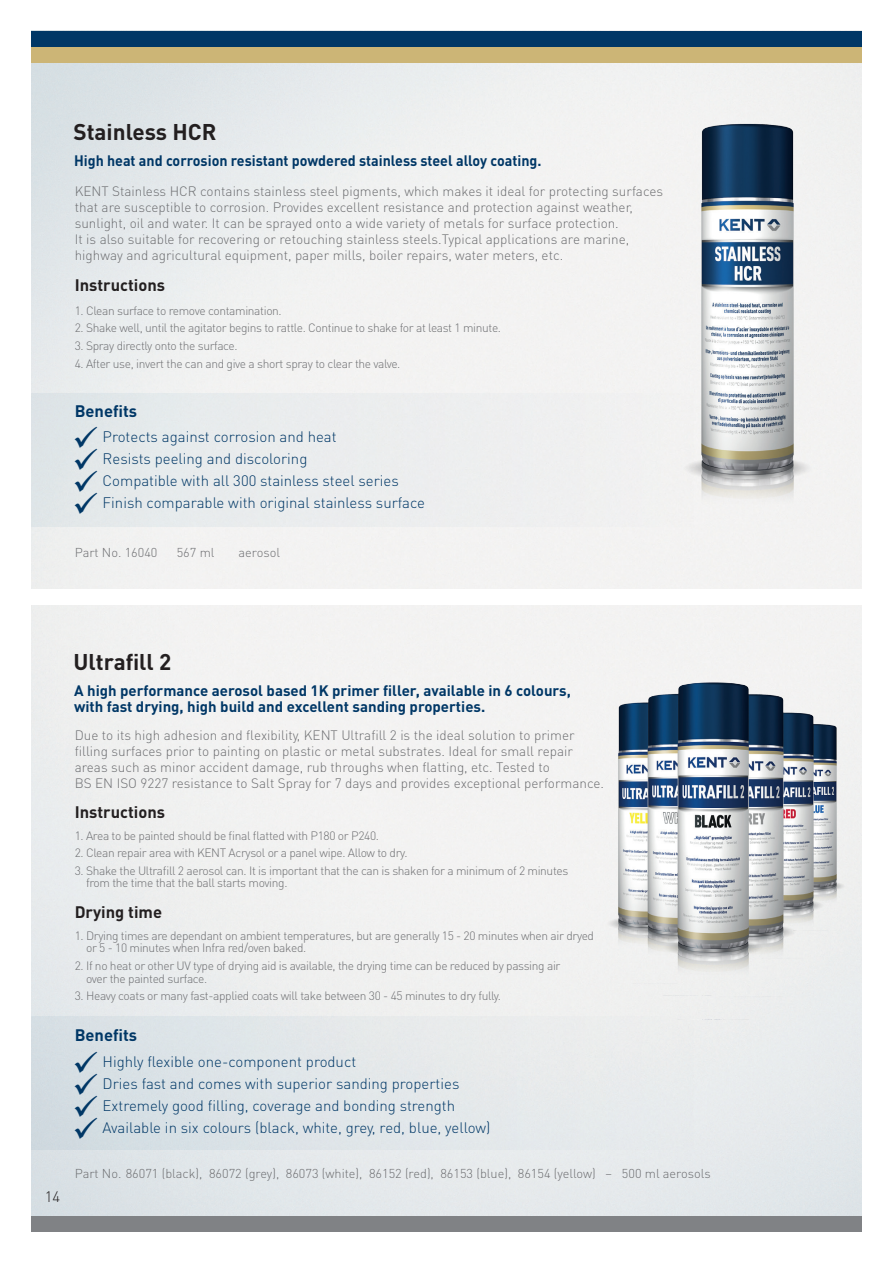
<style>
.page{position:relative;width:893px;height:1263px;background:#fff}
.page>*{position:absolute;margin:0;border:0;box-sizing:border-box;transform-origin:0 0}
.t1{font:700 22.5px "DIN Pro";color:#231f20}
.t2{font:700 16.5px "DIN Pro";color:#231f20}
.t3{font:700 16.5px "DIN Pro";color:#003766}
.t4{font:300 15px "DIN Pro";color:#003766}
.t5{font:700 15px/16.5px "DIN Pro";color:#003766}
.t6{font:700 15px "DIN Pro";color:#003766;scale:.95 1}
.t7{font:300 15px "DIN Pro";color:#231f20}
.t8{font:300 13.5px/16.2px "DIN Pro";color:#6c6d70}
.t9{font:300 12.75px "DIN Pro";color:#6c6d70}
.t10{font:300 12px/12.9px "DIN Pro";letter-spacing:-.03em;color:#6c6d70}
</style>
<div class="page">
<div style="left:31px;top:31px;width:830px;height:16px;background:#003766"></div>
<div style="left:31px;top:47px;width:830px;height:16px;background:#ccb576"></div>
<div style="left:31px;top:1216px;width:830px;height:15px;background:#808285"></div>
<img style="left:643px;top:88px;width:201px;height:460px">
<img style="left:585px;top:631px;width:263px;height:394px">
<div style="left:32px;top:1017px;width:661px;height:133px;background:linear-gradient(to right,#d5dee4,#edeeee)"></div>
<div style="left:32px;top:393px;width:661px;height:133px;background:#ebedee"></div>
<h1 class="t1" style="left:73px;top:116px;width:145px">Stainless HCR</h1>
<p class="t6" style="left:74px;top:150px;width:494px">High heat and corrosion resistant powdered stainless steel alloy coating.</p>
<p class="t8" style="left:75px;top:182px;width:590px">KENT Stainless HCR contains stainless steel pigments, which makes it ideal for protecting surfaces that are susceptible to corrosion. Provides excellent resistance and protection against weather, sunlight, oil and water. It can be sprayed onto a wide variety of metals for surface protection.<br>It is also suitable for recovering or retouching stainless steels.Typical applications are marine, highway and agricultural equipment, paper mills, boiler repairs, water meters, etc.</p>
<h2 class="t2" style="left:75px;top:274px;width:92px">Instructions</h2>
<p class="t10" style="left:75px;top:303px;width:209px">1. Clean surface to remove contamination.</p>
<p class="t10" style="left:75px;top:321px;width:428px">2. Shake well, until the agitator begins to rattle. Continue to shake for at least 1 minute.</p>
<p class="t10" style="left:75px;top:339px;width:164px">3. Spray directly onto the surface.</p>
<p class="t10" style="left:75px;top:356px;width:327px">4. After use, invert the can and give a short spray to clear the valve.</p>
<h2 class="t3" style="left:75px;top:400px;width:64px">Benefits</h2>
<p class="t4" style="left:73px;top:426px;width:266px">✓ Protects against corrosion and heat</p>
<p class="t4" style="left:73px;top:448px;width:236px">✓ Resists peeling and discoloring</p>
<p class="t4" style="left:73px;top:470px;width:328px">✓ Compatible with all 300 stainless steel series</p>
<p class="t4" style="left:73px;top:492px;width:354px">✓ Finish comparable with original stainless surface</p>
<p class="t9" style="left:75px;top:544px;width:84px">Part No. 16040</p>
<p class="t9" style="left:177px;top:544px;width:39px">567 ml</p>
<p class="t9" style="left:239px;top:544px;width:43px">aerosol</p>
<p class="t7" style="left:45px;top:1186px;width:17px">14</p>
<h1 class="t1" style="left:73px;top:646px;width:99px">Ultrafill 2</h1>
<p class="t5" style="left:74px;top:682px;width:498px">A high performance aerosol based 1K primer filler, available in 6 colours, with fast drying, high build and excellent sanding properties.</p>
<p class="t8" style="left:75px;top:726px;width:531px">Due to its high adhesion and flexibility, KENT Ultrafill 2 is the ideal solution to primer filling surfaces prior to painting on plastic or metal substrates. Ideal for small repair areas such as minor accident damage, rub throughs when flatting, etc. Tested to<br>BS EN ISO 9227 resistance to Salt Spray for 7 days and provides exceptional performance.</p>
<h2 class="t2" style="left:75px;top:801px;width:92px">Instructions</h2>
<p class="t10" style="left:75px;top:829px;width:306px">1. Area to be painted should be final flatted with P180 or P240.</p>
<p class="t10" style="left:75px;top:846px;width:334px">2. Clean repair area with KENT Acrysol or a panel wipe. Allow to dry.</p>
<p class="t10" style="left:86px;top:863px;width:484px;text-indent:-11px">3. Shake the Ultrafill 2 aerosol can. It is important that the can is shaken for a minimum of 2 minutes from the time that the ball starts moving.</p>
<h2 class="t2" style="left:75px;top:900px;width:89px">Drying time</h2>
<p class="t10" style="left:86px;top:928px;width:509px;text-indent:-11px">1. Drying times are dependant on ambient temperatures, but are generally 15 - 20 minutes when air dryed or 5 - 10 minutes when Infra red/oven baked.</p>
<p class="t10" style="left:86px;top:958px;width:476px;text-indent:-11px">2. If no heat or other UV type of drying aid is available, the drying time can be reduced by passing air over the painted surface.</p>
<p class="t10" style="left:75px;top:988px;width:428px">3. Heavy coats or many fast-applied coats will take between 30 - 45 minutes to dry fully.</p>
<h2 class="t3" style="left:75px;top:1023px;width:64px">Benefits</h2>
<p class="t4" style="left:73px;top:1051px;width:285px">✓ Highly flexible one-component product</p>
<p class="t4" style="left:73px;top:1073px;width:388px">✓ Dries fast and comes with superior sanding properties</p>
<p class="t4" style="left:73px;top:1095px;width:384px">✓ Extremely good filling, coverage and bonding strength</p>
<p class="t4" style="left:73px;top:1117px;width:419px">✓ Available in six colours (black, white, grey, red, blue, yellow)</p>
<p class="t9" style="left:75px;top:1164px;width:637px">Part No. 86071 (black), 86072 (grey), 86073 (white), 86152 (red), 86153 (blue), 86154 (yellow) – 500 ml aerosols</p>
</div>
